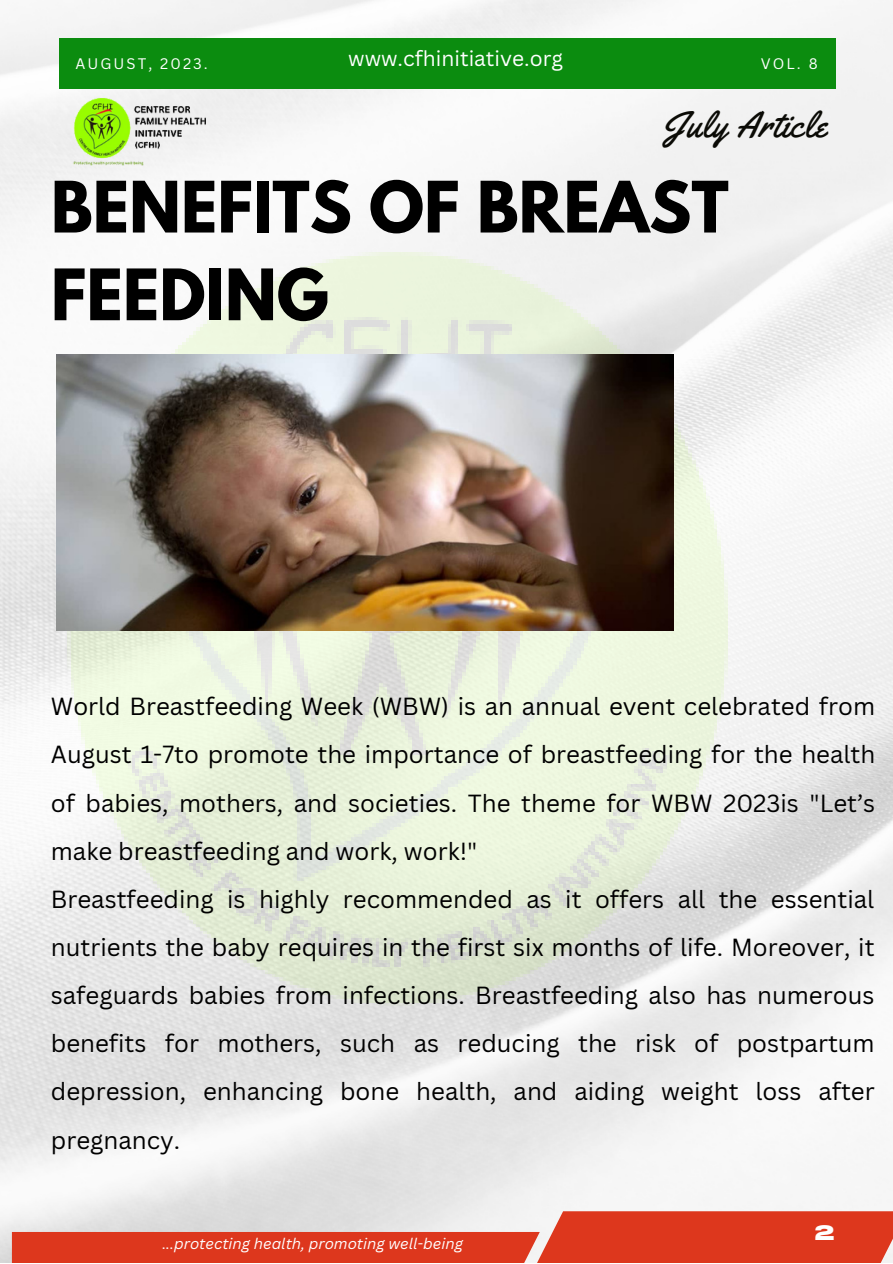
<style>
.page{position:relative;width:893px;height:1264px;background:#fff}
.page>*{position:absolute;margin:0;border:0;box-sizing:border-box;transform-origin:0 0}
.t1{font:700 62.7px/87.8px "League Spartan";color:#000}
.t2{font:36.3px "Yellowtail";letter-spacing:.03em;color:#0b0b06}
.t3{font:24.15px/48.2px "Canva Sans";color:#000;text-align:justify}
.t4{font:21px "Canva Sans";color:#fff}
.t5{font:800 19.5px "Benzin";color:#fff}
.t6{font:italic 15px "Canva Sans";color:#fff}
.t7{font:14.85px "Canva Sans";letter-spacing:.14em;color:#fff}
</style>
<div class="page">
<img style="left:0;top:0;width:892px;height:1262px">
<div style="left:59px;top:38px;width:776px;height:51px;background:#0b8c0f"></div>
<img style="left:57px;top:46px;width:182px;height:183px">
<img style="left:68px;top:252px;width:756px;height:767px">
<svg style="left:12px;top:1211px;width:880px;height:51px;background:#df6552"></svg>
<img style="left:57px;top:354px;width:616px;height:277px">
<p class="t7" style="left:75px;top:53px;width:134px">AUGUST, 2023.</p>
<p class="t4" style="left:348px;top:43px;width:216px">www.cfhinitiative.org</p>
<p class="t7" style="left:760px;top:53px;width:58px">VOL. 8</p>
<p class="t2" style="left:662px;top:101px;width:166px">July Article</p>
<p class="t1" style="left:51px;top:171px;width:679px">BENEFITS OF BREAST<br>FEEDING</p>
<p class="t3" style="left:51px;top:682px;width:826px">World Breastfeeding Week (WBW) is an annual event celebrated from August 1-7to promote the importance of breastfeeding for the health of babies, mothers, and societies. The theme for WBW 2023is "Let’s make breastfeeding and work, work!"</p>
<p class="t3" style="left:51px;top:874px;width:825px">Breastfeeding is highly recommended as it offers all the essential nutrients the baby requires in the first six months of life. Moreover, it safeguards babies from infections. Breastfeeding also has numerous benefits for mothers, such as reducing the risk of postpartum depression, enhancing bone health, and aiding weight loss after pregnancy.</p>
<p class="t6" style="left:162px;top:1232px;width:302px">...protecting health, promoting well-being</p>
<p class="t5" style="left:815px;top:1224px;width:21px">2</p>
</div>
